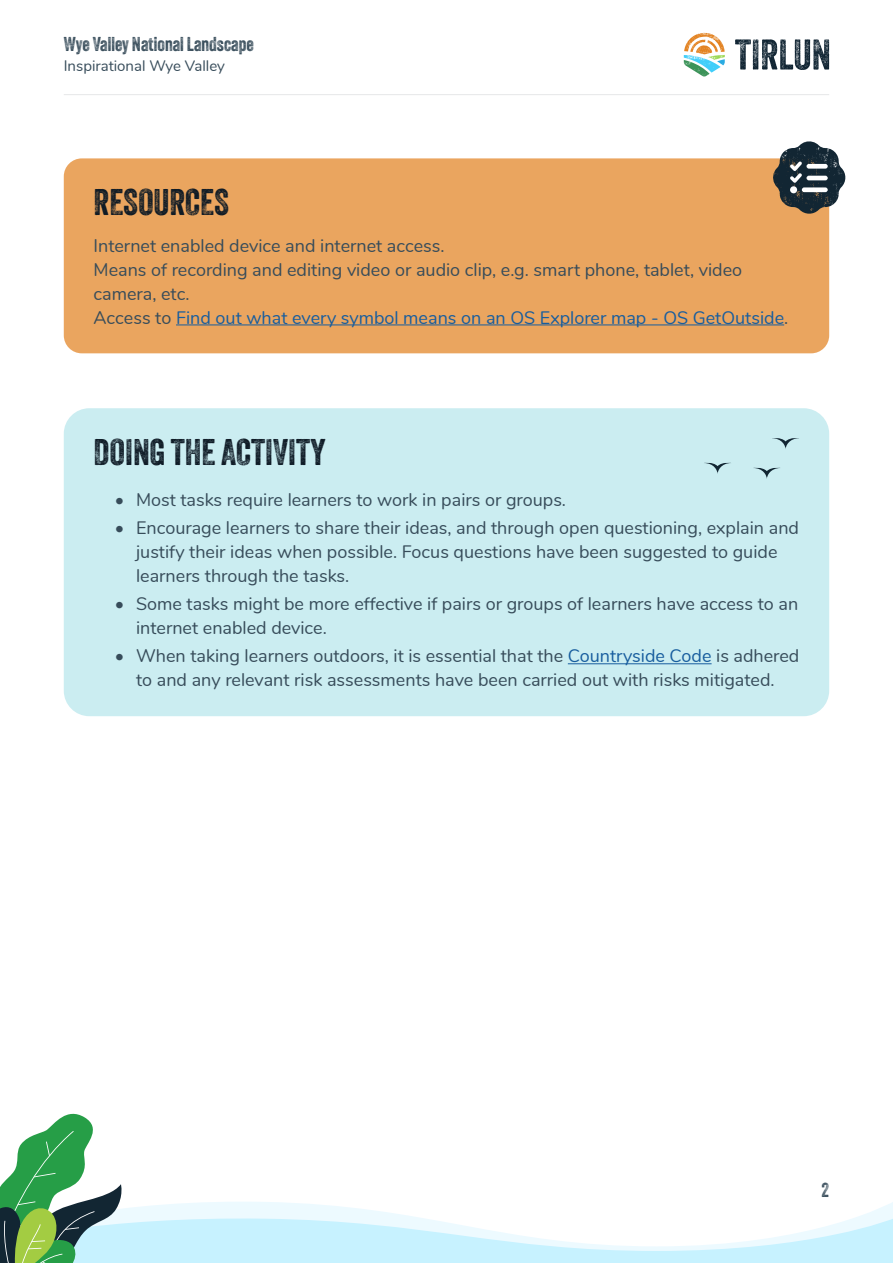
<style>
.page{position:relative;width:893px;height:1263px;background:#fff}
.page>*{position:absolute;margin:0;border:0;box-sizing:border-box;transform-origin:0 0}
.Page_sub_heading{font:36px "Veneer Two";color:#0e1a25}
.t1{font:19.5px "Veneer Two";color:#374c5a}
.Body_text{font:18px/24px "Nunito";color:#374c5a}
.Body_text-2{font:18px "Nunito";color:#175d9e}
.t2{font:15px "Nunito";color:#374c5a}
.s1{color:#374c5a}
.s2{color:#175d9e}
</style>
<div class="page">
<svg style="left:735px;top:39px;width:94px;height:31px"></svg>
<svg style="left:684px;top:33px;width:41px;height:44px"></svg>
<hr style="left:64px;top:94px;width:765px;height:1px;background:#e6e7e9">
<div style="left:64px;top:408px;width:765px;height:308px;background:#cbedf1;border-radius:26px"></div>
<hr style="left:568px;top:663px;width:144px;height:1px;background:#175d9e">
<svg style="left:772px;top:438px;width:27px;height:11px"></svg>
<svg style="left:753px;top:467px;width:27px;height:12px"></svg>
<svg style="left:704px;top:462px;width:27px;height:12px"></svg>
<svg style="left:0;top:1113px;width:893px;height:150px"></svg>
<div style="left:64px;top:158px;width:765px;height:195px;background:#eaa55f;border-radius:18px"></div>
<hr style="left:176px;top:324px;width:608px;height:1px;background:#175d9e">
<svg style="left:772px;top:141px;width:74px;height:74px"></svg>
<p class="t1" style="left:64px;top:32px;width:191px">Wye Valley National Landscape</p>
<p class="t2" style="left:64px;top:54px;width:163px">Inspirational Wye Valley</p>
<p class="Page_sub_heading" style="left:94px;top:180px;width:137px">RESOURCES</p>
<p class="Body_text" style="left:94px;top:232px;width:352px">Internet enabled device and internet access.</p>
<p class="Body_text" style="left:94px;top:256px;width:650px">Means of recording and editing video or audio clip, e.g. smart phone, tablet, video camera, etc.</p>
<p class="Body_text-2" style="left:94px;top:304px;width:696px"><span class="s1">Access to</span> Find out what every symbol means on an OS Explorer map - OS GetOutside<span class="s1">.</span></p>
<p class="Page_sub_heading" style="left:94px;top:430px;width:234px">DOING THE ACTIVITY</p>
<p class="Body_text" style="left:115px;top:486px;width:453px">• Most tasks require learners to work in pairs or groups.</p>
<p class="Body_text" style="left:136px;top:515px;width:664px;text-indent:-21px">• Encourage learners to share their ideas, and through open questioning, explain and justify their ideas when possible. Focus questions have been suggested to guide learners through the tasks.</p>
<p class="Body_text" style="left:136px;top:591px;width:664px;text-indent:-21px">• Some tasks might be more effective if pairs or groups of learners have access to an internet enabled device.</p>
<p class="Body_text" style="left:115px;top:643px;width:686px;text-align:center">• When taking learners outdoors, it is essential that the <span class="s2">Countryside Code</span> is adhered to and any relevant risk assessments have been carried out with risks mitigated.</p>
<p class="t1" style="left:821px;top:1178px;width:9px">2</p>
</div>
